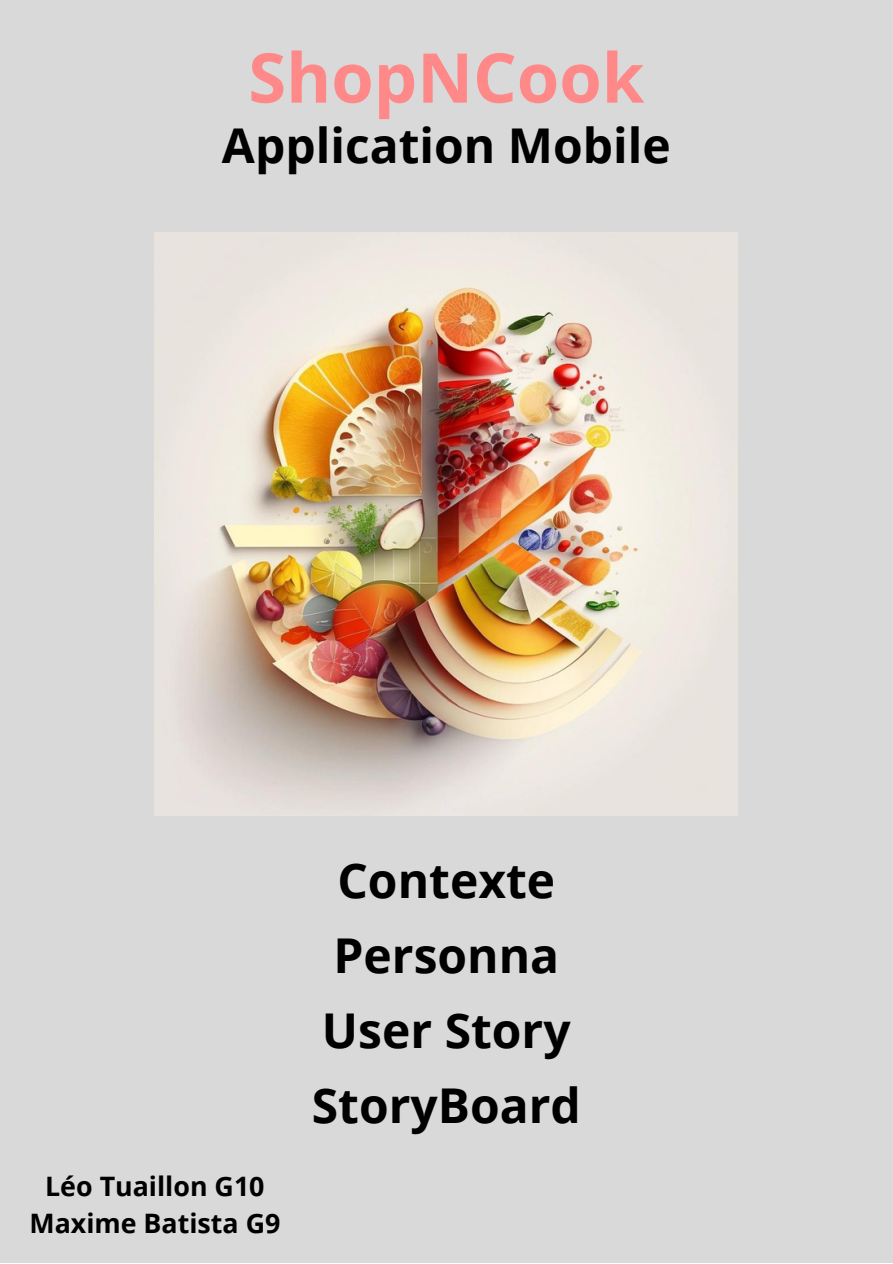
<style>
.page{position:relative;width:893px;height:1264px;background:#fff}
.page>*{position:absolute;margin:0;border:0;box-sizing:border-box;transform-origin:0 0}
.t1{font:700 68.55px "Open Sans";color:#ff8988}
.t2{font:700 48px/74.7px "Open Sans";color:#000;text-align:center}
.t3{font:700 26.7px/37px "Open Sans";color:#000;text-align:center}
</style>
<div class="page">
<div style="left:0;top:0;width:892px;height:1262px;background:#d9d9d9"></div>
<img style="left:155px;top:232px;width:582px;height:583px">
<h1 class="t1" style="left:248px;top:29px;width:397px">ShopNCook</h1>
<p class="t2" style="left:222px;top:107px;width:450px">Application Mobile</p>
<p class="t3" style="left:29px;top:1166px;width:252px">Léo Tuaillon G10<br>Maxime Batista G9</p>
<p class="t2" style="left:312px;top:842px;width:270px">Contexte<br>Personna<br>User Story<br>StoryBoard</p>
</div>
